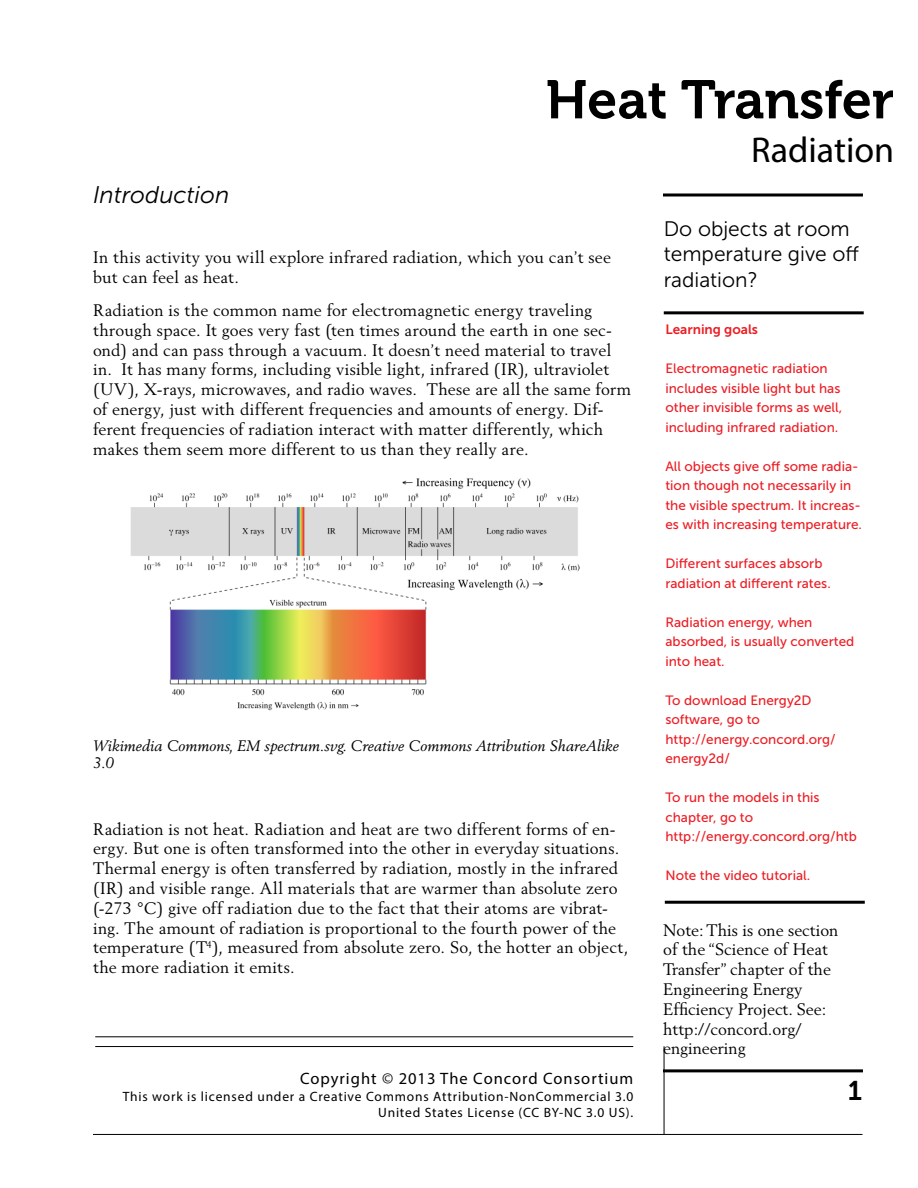
<style>
.page{position:relative;width:918px;height:1188px;background:#fff}
.page>*{position:absolute;margin:0;border:0;box-sizing:border-box;transform-origin:0 0}
.t1{font:54px "Museo 700";color:#000}
.t2{font:36px "Myriad Pro";color:#000}
.t3{font:27px "Museo 700";color:#000}
.t4{font:italic 24px "Museo Sans 300";color:#000}
.t5{font:21px/25.2px "Museo Sans 300";color:#000}
.t6{font:16.5px/19.8px "Berling LT Std";letter-spacing:.01em;color:#000}
.t7{font:16.5px "Myriad Pro";letter-spacing:.06em;color:#000}
.t8{font:italic 15px/16.5px "Berling LT Std";letter-spacing:.005em;color:#000}
.t9{font:13.5px/19.5px "Museo Sans 500";color:#ed1d24}
.t10{font:13.5px/16.2px "Myriad Pro";letter-spacing:.06em;color:#000;text-align:right}
.t11{font:13.5px "Museo Sans 700";color:#ed1d24}
</style>
<div class="page">
<hr style="left:93px;top:1134px;width:769px;height:1px;background:#000">
<hr style="left:664px;top:1046px;width:1px;height:88px;background:#000">
<hr style="left:95px;top:1036px;width:538px;height:1px;background:#000">
<hr style="left:95px;top:1046px;width:538px;height:1px;background:#000">
<hr style="left:663px;top:194px;width:200px;height:2px;background:#000">
<hr style="left:664px;top:311px;width:200px;height:3px;background:#000">
<img style="left:130px;top:478px;width:450px;height:233px">
<hr style="left:665px;top:901px;width:200px;height:3px;background:#000">
<hr style="left:663px;top:1069px;width:200px;height:3px;background:#000">
<h3 class="t4" style="left:93px;top:182px;width:138px">Introduction</h3>
<h1 class="t1" style="left:546px;top:70px;width:350px">Heat Transfer</h1>
<h2 class="t2" style="left:751px;top:127px;width:145px">Radiation</h2>
<p class="t6" style="left:93px;top:247px;width:520px">In this activity you will explore infrared radiation, which you can’t see but can feel as heat.</p>
<p class="t6" style="left:93px;top:300px;width:540px">Radiation is the common name for electromagnetic energy traveling through space. It goes very fast (ten times around the earth in one sec&shy;ond) and can pass through a vacuum. It doesn’t need material to travel in. It has many forms, including visible light, infrared (IR), ultraviolet (UV), X-rays, microwaves, and radio waves. These are all the same form of energy, just with different frequencies and amounts of energy. Dif&shy;ferent frequencies of radiation interact with matter differently, which makes them seem more different to us than they really are.</p>
<p class="t8" style="left:93px;top:738px;width:527px">Wikimedia Commons, EM spectrum.svg. Creative Commons Attribution ShareAlike<br>3.0</p>
<p class="t6" style="left:93px;top:819px;width:537px">Radiation is not heat. Radiation and heat are two different forms of en&shy;ergy. But one is often transformed into the other in everyday situations.<br>Thermal energy is often transferred by radiation, mostly in the infrared (IR) and visible range. All materials that are warmer than absolute zero (-273 °C) give off radiation due to the fact that their atoms are vibrat&shy;ing. The amount of radiation is proportional to the fourth power of the temperature (T<sup>4</sup>), measured from absolute zero. So, the hotter an object, the more radiation it emits.</p>
<p class="t7" style="left:300px;top:1069px;width:335px">Copyright © 2013 The Concord Consortium</p>
<p class="t10" style="left:123px;top:1088px;width:512px">This work is licensed under a Creative Commons Attribution-NonCommercial 3.0<br>United States License (CC BY-NC 3.0 US).</p>
<p class="t5" style="left:664px;top:217px;width:197px">Do objects at room temperature give off radiation?</p>
<p class="t11" style="left:665px;top:322px;width:94px">Learning goals</p>
<p class="t9" style="left:665px;top:359px;width:178px">Electromagnetic radiation includes visible light but has other invisible forms as well, including infrared radiation.</p>
<p class="t9" style="left:665px;top:456px;width:198px">All objects give off some radia&shy;tion though not necessarily in the visible spectrum. It increas&shy;es with increasing temperature.</p>
<p class="t9" style="left:665px;top:554px;width:167px">Different surfaces absorb radiation at different rates.</p>
<p class="t9" style="left:665px;top:612px;width:190px">Radiation energy, when absorbed, is usually converted into heat.</p>
<p class="t9" style="left:665px;top:690px;width:172px">To download Energy2D software, go to http://energy.concord.org/ energy2d/</p>
<p class="t9" style="left:665px;top:788px;width:193px">To run the models in this chapter, go to http://energy.concord.org/htb</p>
<p class="t9" style="left:665px;top:866px;width:146px">Note the video tutorial.</p>
<p class="t6" style="left:663px;top:920px;width:177px">Note: This is one section of the “Science of Heat<br>Transfer” chapter of the<br>Engineering Energy<br>Efficiency Project. See: http://concord.org/ engineering</p>
<h3 class="t3" style="left:848px;top:1076px;width:16px">1</h3>
</div>
